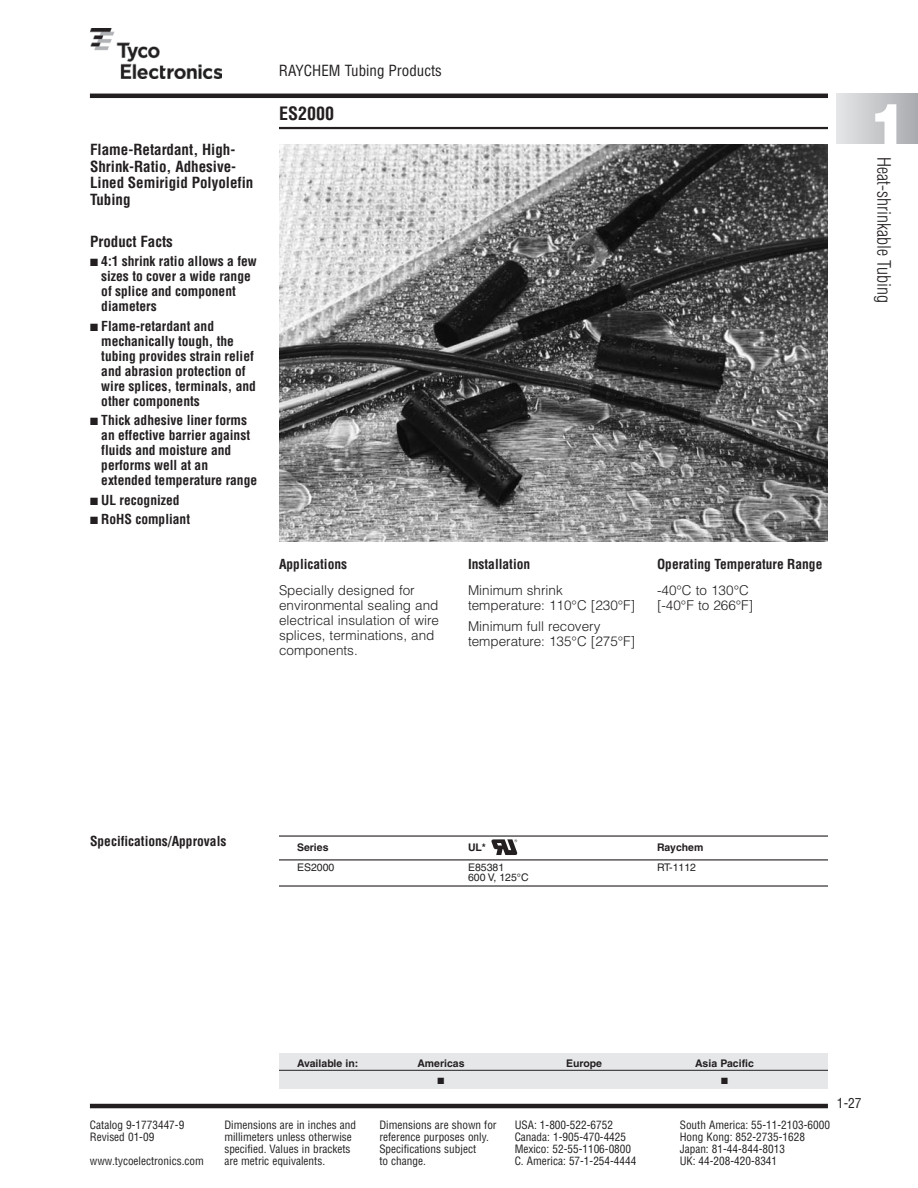
<style>
.page{position:relative;width:918px;height:1188px;background:#fff}
.page>*{position:absolute;margin:0;border:0;box-sizing:border-box;transform-origin:0 0}
.t1{font:900 57px "Helvetica";color:#fff}
.t2{font:300 condensed 18px "Helvetica";color:#231f20}
.t3{font:700 condensed 18px "Helvetica";color:#231f20}
.t4{font:700 condensed 15px/16.5px "Helvetica";color:#231f20}
.t5{font:condensed 15px "Helvetica";color:#231f20}
.t6{font:700 condensed 13.5px/15px "Helvetica";color:#231f20}
.t7{font:300 13.5px/15px "Helvetica";color:#231f20}
.t8{font:condensed 13.5px "Helvetica";color:#231f20}
.t9{font:condensed 11.25px "Helvetica";color:#231f20}
.t10{font:700 10.5px "Helvetica";color:#231f20}
.t11{font:10.5px "Helvetica";color:#231f20}
.t12{font:9px "Zapf Dingbats";color:#231f20}
</style>
<div class="page">
<hr style="left:279px;top:127px;width:549px;height:2px;background:#231f20">
<hr style="left:90px;top:94px;width:738px;height:4px;background:#231f20">
<img style="left:90px;top:29px;width:132px;height:49px">
<hr style="left:90px;top:1104px;width:738px;height:4px;background:#231f20">
<div style="left:837px;top:94px;width:81px;height:49px;background:linear-gradient(to right,#e5e6e7,#a9aaae)"></div>
<div style="left:279px;top:1053px;width:549px;height:35px;background:#e6e7e9"></div>
<hr style="left:279px;top:1070px;width:549px;height:1px;background:#231f20">
<img style="left:279px;top:144px;width:549px;height:397px">
<hr style="left:279px;top:835px;width:549px;height:2px;background:#231f20">
<hr style="left:279px;top:859px;width:549px;height:1px;background:#231f20">
<hr style="left:279px;top:885px;width:549px;height:2px;background:#231f20">
<svg style="left:491px;top:839px;width:27px;height:16px"></svg>
<p class="t4" style="left:90px;top:142px;width:165px">Flame-Retardant, High-<br>Shrink-Ratio, Adhesive-<br>Lined Semirigid Polyolefin<br>Tubing</p>
<p class="t4" style="left:90px;top:233px;width:84px">Product Facts</p>
<p class="t6" style="left:101px;top:254px;width:157px;text-indent:-11px">■ 4:1 shrink ratio allows a few sizes to cover a wide range of splice and component diameters</p>
<p class="t6" style="left:101px;top:319px;width:156px;text-indent:-11px">■ Flame-retardant and mechanically tough, the tubing provides strain relief and abrasion protection of wire splices, terminals, and other components</p>
<p class="t6" style="left:101px;top:413px;width:157px;text-indent:-11px">■ Thick adhesive liner forms an effective barrier against fluids and moisture and performs well at an extended temperature range</p>
<p class="t6" style="left:90px;top:493px;width:91px">■ UL recognized</p>
<p class="t6" style="left:90px;top:512px;width:102px">■ RoHS compliant</p>
<p class="t5" style="left:279px;top:62px;width:164px">RAYCHEM Tubing Products</p>
<h2 class="t3" style="left:279px;top:103px;width:57px">ES2000</h2>
<p class="t6" style="left:279px;top:557px;width:70px">Applications</p>
<p class="t7" style="left:279px;top:584px;width:161px">Specially designed for environmental sealing and electrical insulation of wire splices, terminations, and components.</p>
<p class="t6" style="left:468px;top:557px;width:64px">Installation</p>
<p class="t7" style="left:468px;top:584px;width:169px">Minimum shrink temperature: 110°C [230°F]</p>
<p class="t7" style="left:468px;top:620px;width:169px">Minimum full recovery temperature: 135°C [275°F]</p>
<p class="t6" style="left:657px;top:557px;width:167px">Operating Temperature Range</p>
<p class="t7" style="left:657px;top:584px;width:98px">-40°C to 130°C [-40°F to 266°F]</p>
<h1 class="t1" style="left:870px;top:104px;width:40px">1</h1>
<h2 class="t2" style="left:894px;top:157px;width:147px;rotate:90deg">Heat-shrinkable Tubing</h2>
<p class="t6" style="left:90px;top:833px;width:138px">Specifications/Approvals</p>
<p class="t10" style="left:297px;top:843px;width:33px">Series</p>
<p class="t10" style="left:468px;top:843px;width:20px">UL*</p>
<p class="t10" style="left:657px;top:843px;width:48px">Raychem</p>
<p class="t11" style="left:297px;top:863px;width:39px">ES2000</p>
<p class="t11" style="left:468px;top:863px;width:38px">E85381</p>
<p class="t11" style="left:657px;top:863px;width:41px">RT-1112</p>
<p class="t11" style="left:468px;top:873px;width:62px">600 V, 125°C</p>
<p class="t10" style="left:297px;top:1059px;width:63px">Available in:</p>
<p class="t10" style="left:417px;top:1059px;width:49px">Americas</p>
<p class="t10" style="left:566px;top:1059px;width:37px">Europe</p>
<p class="t10" style="left:695px;top:1059px;width:60px">Asia Pacific</p>
<p class="t12" style="left:438px;top:1076px;width:8px">■</p>
<p class="t12" style="left:721px;top:1076px;width:8px">■</p>
<p class="t9" style="left:90px;top:1118px;width:96px">Catalog 9-1773447-9</p>
<p class="t9" style="left:224px;top:1118px;width:133px">Dimensions are in inches and</p>
<p class="t9" style="left:379px;top:1118px;width:119px">Dimensions are shown for</p>
<p class="t9" style="left:515px;top:1118px;width:100px">USA: 1-800-522-6752</p>
<p class="t9" style="left:680px;top:1118px;width:152px">South America: 55-11-2103-6000</p>
<p class="t9" style="left:90px;top:1130px;width:66px">Revised 01-09</p>
<p class="t9" style="left:224px;top:1130px;width:129px">millimeters unless otherwise</p>
<p class="t9" style="left:379px;top:1130px;width:111px">reference purposes only.</p>
<p class="t9" style="left:515px;top:1130px;width:113px">Canada: 1-905-470-4425</p>
<p class="t9" style="left:680px;top:1130px;width:127px">Hong Kong: 852-2735-1628</p>
<p class="t9" style="left:224px;top:1142px;width:128px">specified. Values in brackets</p>
<p class="t9" style="left:379px;top:1142px;width:98px">Specifications subject</p>
<p class="t9" style="left:515px;top:1142px;width:118px">Mexico: 52-55-1106-0800</p>
<p class="t9" style="left:680px;top:1142px;width:107px">Japan: 81-44-844-8013</p>
<p class="t9" style="left:90px;top:1154px;width:115px">www.tycoelectronics.com</p>
<p class="t9" style="left:224px;top:1154px;width:102px">are metric equivalents.</p>
<p class="t9" style="left:379px;top:1154px;width:48px">to change.</p>
<p class="t9" style="left:515px;top:1154px;width:123px">C. America: 57-1-254-4444</p>
<p class="t9" style="left:680px;top:1154px;width:99px">UK: 44-208-420-8341</p>
<p class="t8" style="left:837px;top:1096px;width:26px">1-27</p>
</div>
